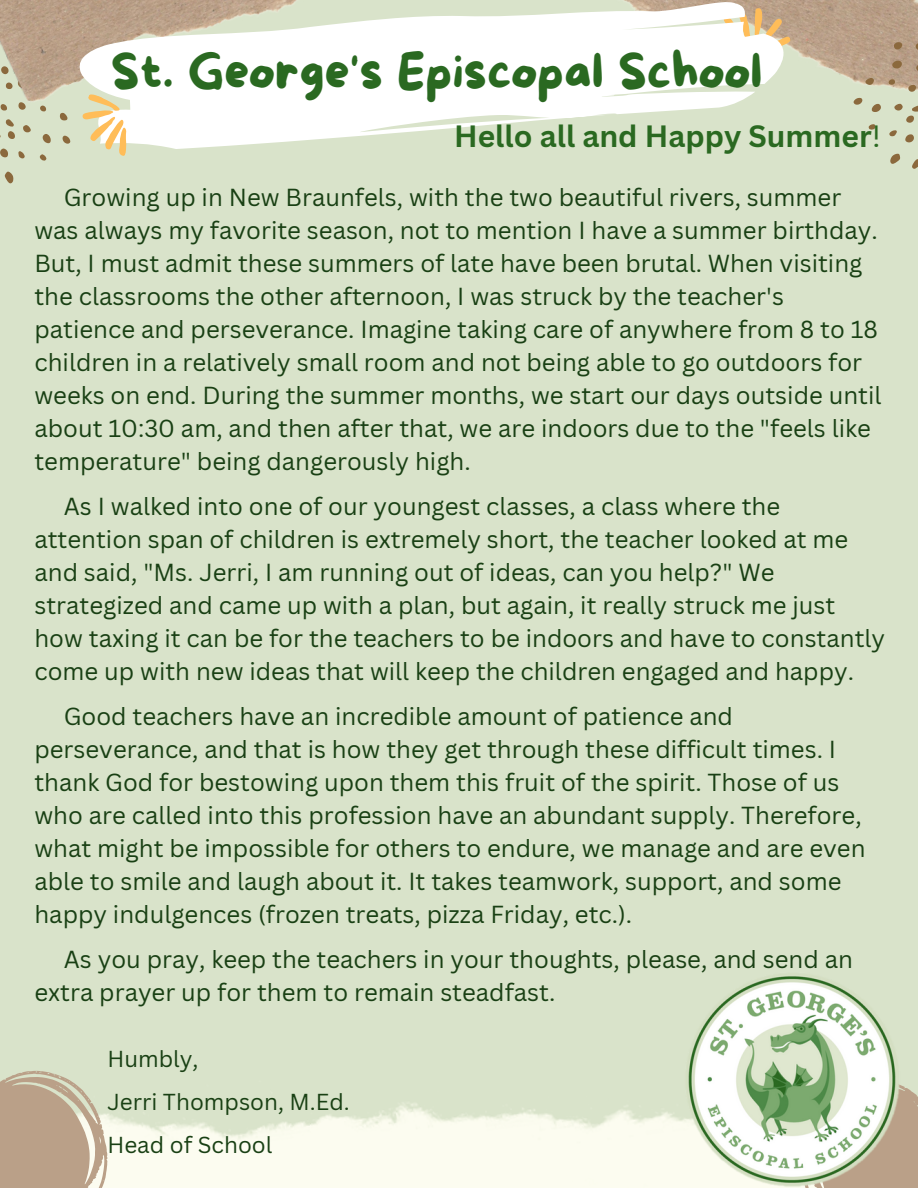
<style>
.page{position:relative;width:918px;height:1188px;background:#d9e3ca}
.page>*{position:absolute;margin:0;border:0;box-sizing:border-box;transform-origin:0 0}
.t1{font:49.65px "More Sugar";color:#2a6921}
.t2{font:700 30px "Canva Sans";color:#2a6921}
.t3{font:24px/33px "Canva Sans";color:#194014}
.t4{font:22.5px "Canva Sans";color:#194014}
.s1{font-weight:400}
</style>
<div class="page">
<img style="left:36px;top:1070px;width:646px;height:118px">
<img style="left:627px;top:0;width:291px;height:90px">
<svg style="left:790px;top:7px;width:2px;height:46px"></svg>
<svg style="left:5px;top:171px;width:8px;height:13px"></svg>
<svg style="left:43px;top:134px;width:8px;height:9px"></svg>
<svg style="left:0;top:149px;width:8px;height:8px"></svg>
<svg style="left:63px;top:136px;width:7px;height:8px"></svg>
<svg style="left:23px;top:129px;width:8px;height:3px"></svg>
<svg style="left:18px;top:151px;width:7px;height:7px"></svg>
<svg style="left:39px;top:154px;width:8px;height:7px"></svg>
<svg style="left:0;top:131px;width:15px;height:8px"></svg>
<svg style="left:890px;top:153px;width:11px;height:11px"></svg>
<svg style="left:891px;top:59px;width:12px;height:11px"></svg>
<svg style="left:871px;top:104px;width:10px;height:8px"></svg>
<svg style="left:915px;top:62px;width:3px;height:11px"></svg>
<svg style="left:912px;top:159px;width:6px;height:10px"></svg>
<svg style="left:893px;top:40px;width:10px;height:11px"></svg>
<svg style="left:915px;top:41px;width:3px;height:10px"></svg>
<svg style="left:864px;top:76px;width:11px;height:11px"></svg>
<svg style="left:853px;top:97px;width:10px;height:8px"></svg>
<svg style="left:907px;top:83px;width:10px;height:9px"></svg>
<svg style="left:889px;top:103px;width:29px;height:40px"></svg>
<svg style="left:868px;top:124px;width:8px;height:6px"></svg>
<svg style="left:888px;top:78px;width:8px;height:8px"></svg>
<img style="left:0;top:0;width:627px;height:129px">
<svg style="left:79px;top:1px;width:711px;height:148px;fill:#fff"></svg>
<svg style="left:0;top:1071px;width:108px;height:117px;background:#c2af98"></svg>
<div style="left:902px;top:1086px;width:16px;height:102px;background:#baa088"></div>
<svg style="left:82px;top:92px;width:54px;height:64px"></svg>
<img style="left:682px;top:976px;width:220px;height:212px">
<p class="t1" style="left:111px;top:44px;width:653px">St. George's Episcopal School</p>
<p class="t2" style="left:454px;top:115px;width:428px">Hello all and Happy Summer<span class="s1">!</span></p>
<p class="t3" style="left:34px;top:180px;width:849px;text-indent:29px">Growing up in New Braunfels, with the two beautiful rivers, summer was always my favorite season, not to mention I have a summer birthday.<br>But, I must admit these summers of late have been brutal. When visiting the classrooms the other afternoon, I was struck by the teacher's patience and perseverance. Imagine taking care of anywhere from 8 to 18 children in a relatively small room and not being able to go outdoors for weeks on end. During the summer months, we start our days outside until about 10:30 am, and then after that, we are indoors due to the "feels like temperature" being dangerously high.</p>
<p class="t3" style="left:34px;top:489px;width:852px;text-indent:29px">As I walked into one of our youngest classes, a class where the attention span of children is extremely short, the teacher looked at me and said, "Ms. Jerri, I am running out of ideas, can you help?" We strategized and came up with a plan, but again, it really struck me just how taxing it can be for the teachers to be indoors and have to constantly come up with new ideas that will keep the children engaged and happy.</p>
<p class="t3" style="left:34px;top:699px;width:833px;text-indent:29px">Good teachers have an incredible amount of patience and perseverance, and that is how they get through these difficult times. I thank God for bestowing upon them this fruit of the spirit. Those of us who are called into this profession have an abundant supply. Therefore, what might be impossible for others to endure, we manage and are even able to smile and laugh about it. It takes teamwork, support, and some happy indulgences (frozen treats, pizza Friday, etc.).</p>
<p class="t3" style="left:34px;top:942px;width:820px;text-indent:29px">As you pray, keep the teachers in your thoughts, please, and send an extra prayer up for them to remain steadfast.</p>
<p class="t4" style="left:107px;top:1043px;width:93px">Humbly,</p>
<p class="t4" style="left:107px;top:1086px;width:244px">Jerri Thompson, M.Ed.</p>
<p class="t4" style="left:107px;top:1129px;width:166px">Head of School</p>
</div>
